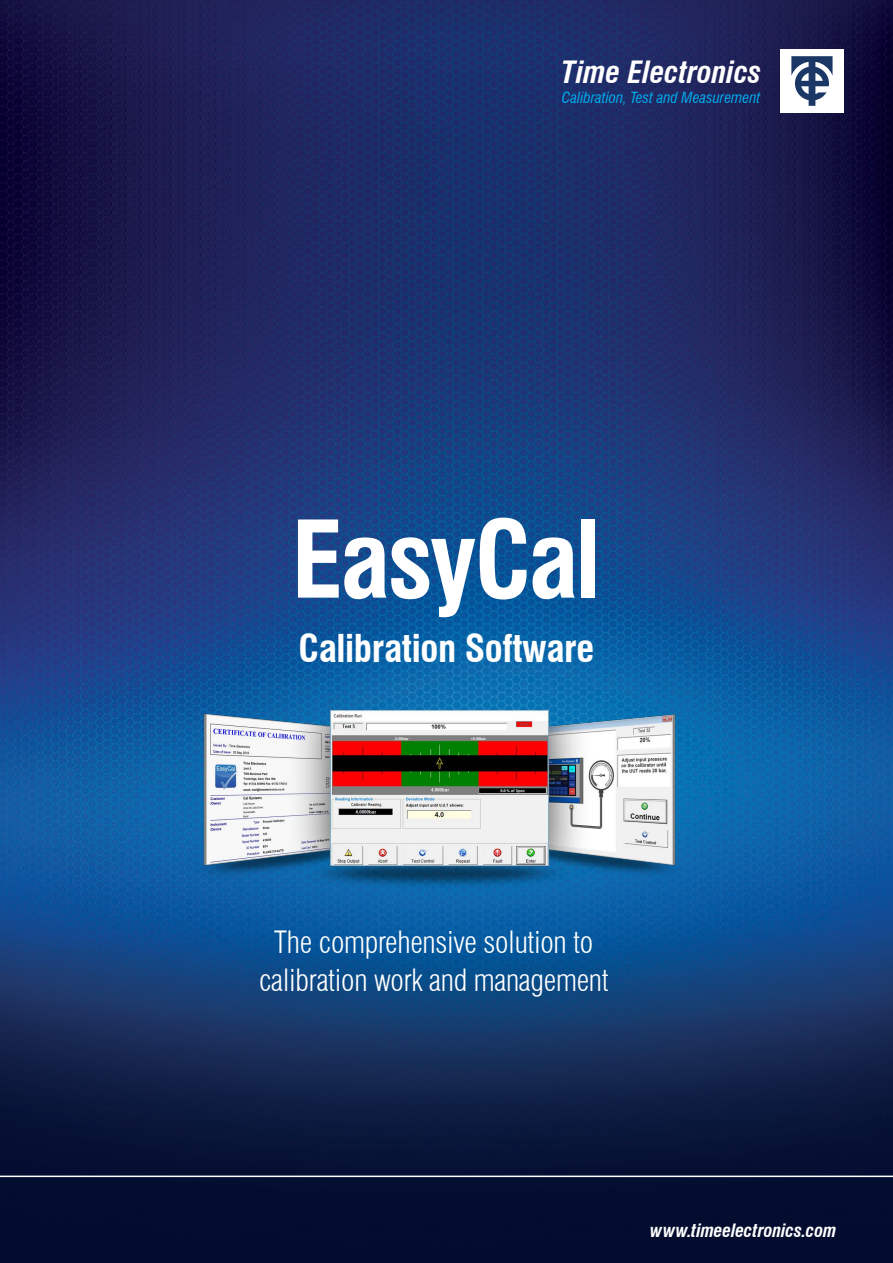
<style>
.page{position:relative;width:893px;height:1263px;background:#fff}
.page>*{position:absolute;margin:0;border:0;box-sizing:border-box;transform-origin:0 0}
.Head_L{font:700 condensed 37.5px "Swiss 721 BT";letter-spacing:-.01em;color:#fff}
.SubHead_R{font:300 condensed 30px/37.5px "Swiss 721 BT";letter-spacing:-.01em;color:#fff;text-align:center}
.t1{font:italic 700 condensed 30px "Swiss 721 BT";color:#fff}
.t2{font:italic 700 condensed 18px "Swiss 721 BT";letter-spacing:-.01em;color:#fff}
.t3{font:italic condensed 15px "Swiss 721 BT";color:#00aeef}
</style>
<div class="page">
<img style="left:0;top:0;width:893px;height:1263px">
<svg style="left:298px;top:518px;width:229px;height:99px"></svg>
<svg style="left:533px;top:537px;width:42px;height:62px"></svg>
<div style="left:581px;top:519px;width:14px;height:79px;background:#fff"></div>
<img style="left:144px;top:695px;width:590px;height:222px">
<hr style="left:0;top:1175px;width:893px;height:2px;background:#fff">
<div style="left:780px;top:49px;width:64px;height:64px;background:#fff"></div>
<svg style="left:791px;top:56px;width:41px;height:50px"></svg>
<p class="t1" style="left:562px;top:54px;width:201px">Time Electronics</p>
<p class="t3" style="left:562px;top:89px;width:200px">Calibration, Test and Measurement</p>
<p class="Head_L" style="left:299px;top:626px;width:297px">Calibration Software</p>
<p class="SubHead_R" style="left:259px;top:923px;width:352px">The comprehensive solution to calibration work and management</p>
<p class="t2" style="left:650px;top:1219px;width:188px">www.timeelectronics.com</p>
</div>
